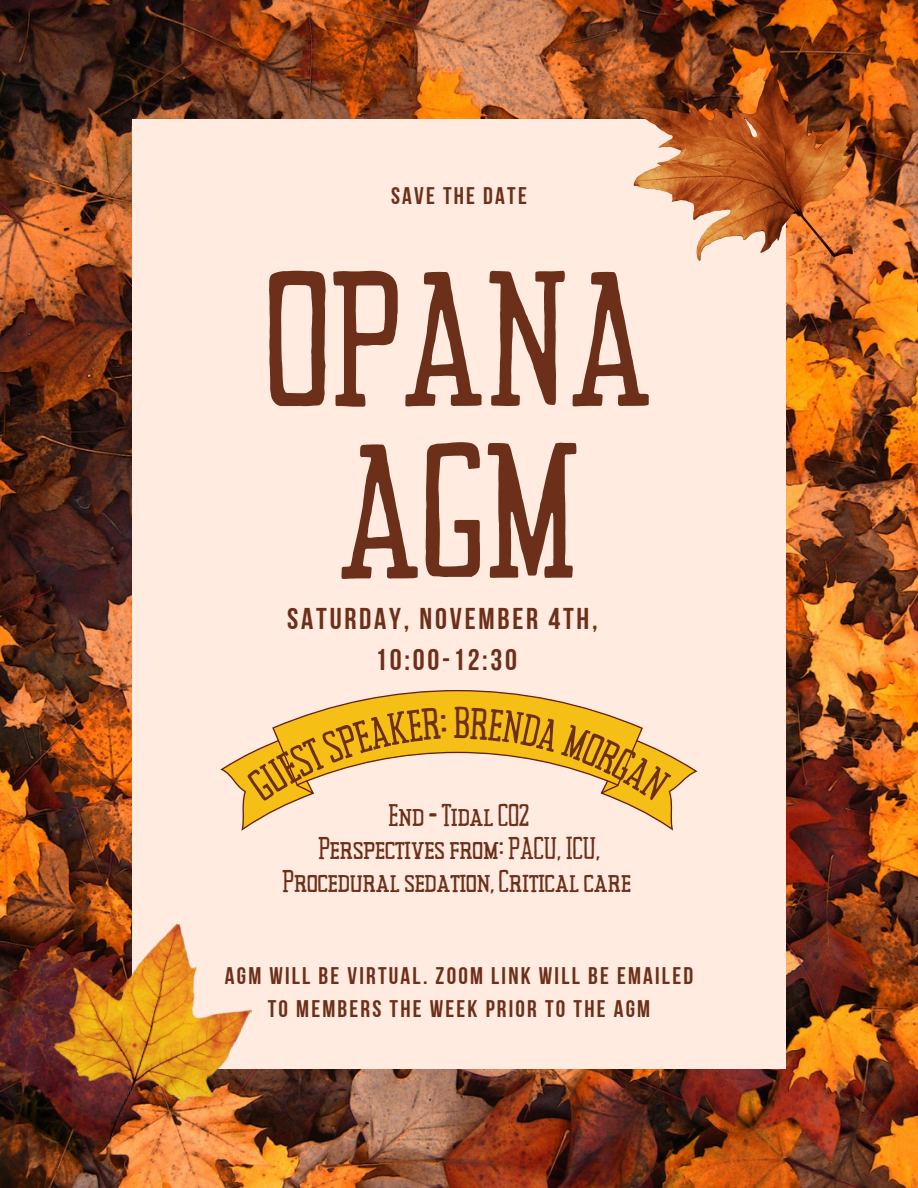
<style>
.page{position:relative;width:918px;height:1188px;background:#fff}
.page>*{position:absolute;margin:0;border:0;box-sizing:border-box;transform-origin:0 0}
.t1{font:191.7px/172.5px "Tallow TC";color:#6c2f1a;text-align:center}
.t2{font:45px "Tallow TC";color:#6c2f1a}
.t3{font:31.5px/32.7px "Tallow TC";color:#6c2f1a;text-align:center}
.t4{font:30px "Bebas Neue Cyrillic";letter-spacing:.09em;color:#6c2f1a}
.t5{font:24px/33.6px "Bebas Neue Cyrillic";letter-spacing:.09em;color:#6c2f1a;text-align:center}
</style>
<div class="page">
<img style="left:0;top:0;width:918px;height:1188px">
<div style="left:132px;top:119px;width:654px;height:950px;background:#ffebe0"></div>
<img style="left:33px;top:901px;width:236px;height:265px">
<img style="left:625px;top:64px;width:228px;height:197px">
<svg style="left:220px;top:690px;width:477px;height:141px"></svg>
<p class="t5" style="left:391px;top:182px;width:137px">SAVE THE DATE</p>
<p class="t1" style="left:265px;top:259px;width:389px">OPANA<br>AGM</p>
<p class="t4" style="left:287px;top:606px;width:312px">SATURDAY, NOVEMBER 4TH,</p>
<p class="t4" style="left:375px;top:648px;width:143px">10:00-12:30</p>
<p class="t2" style="left:454px;top:699px;width:18px">B</p>
<p class="t3" style="left:389px;top:800px;width:142px">End- TidalCO2</p>
<p class="t3" style="left:282px;top:833px;width:350px">Perspectivesfrom:PACU, ICU,<br>Proceduralsedation,Criticalcare</p>
<p class="t5" style="left:225px;top:961px;width:470px">AGM WILL BE VIRTUAL. ZOOM LINK WILL BE EMAILED<br>TO MEMBERS THE WEEK PRIOR TO THE AGM</p>
</div>
